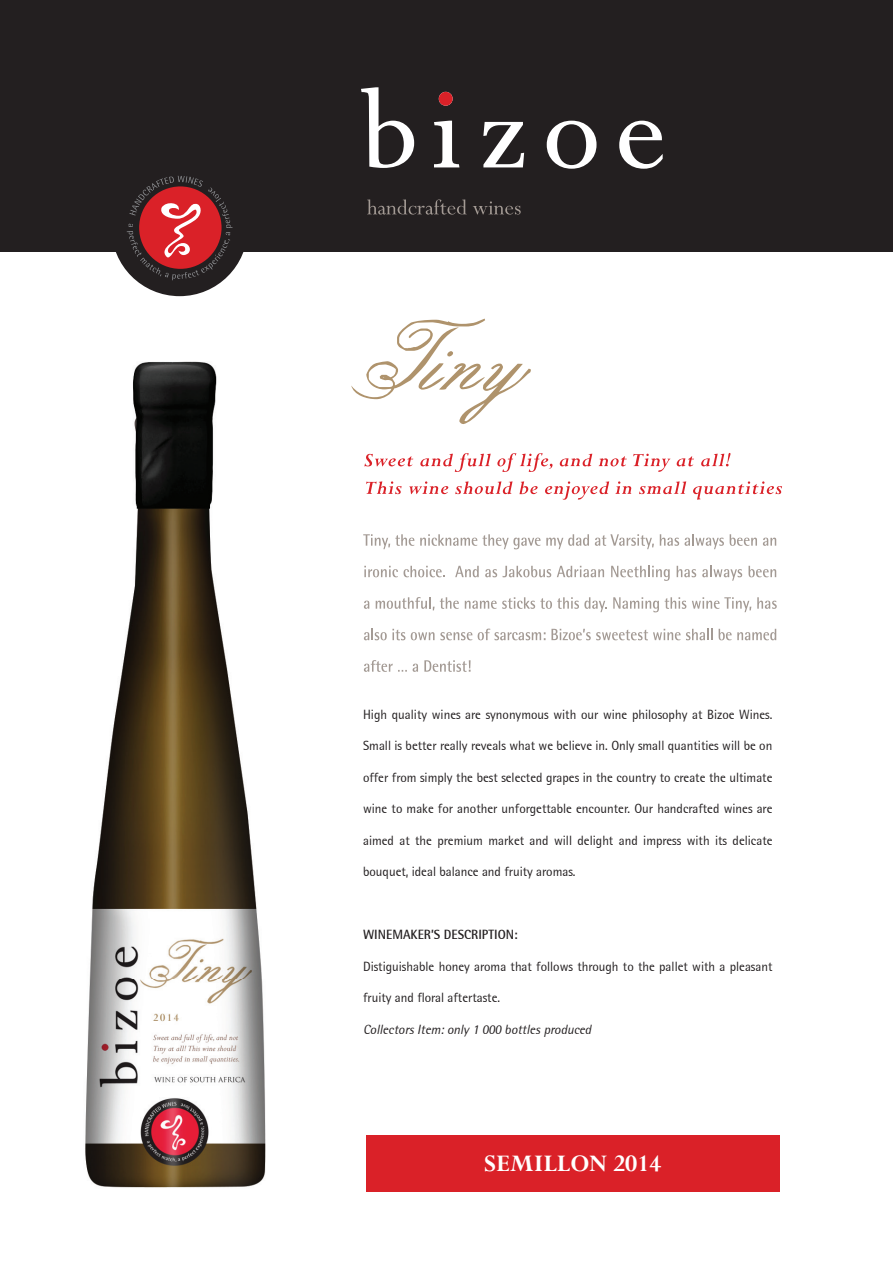
<style>
.page{position:relative;width:893px;height:1263px;background:#fff}
.page>*{position:absolute;margin:0;border:0;box-sizing:border-box;transform-origin:0 0}
.t1{font:700 26.55px "Perpetua";color:#fff}
.t2{font:13.5px "Rotis Semi Sans";color:#231f20;scale:.95 1}
.t3{font:italic 13.5px "Rotis Semi Sans";color:#231f20;scale:.95 1}
.t4{font:700 13.5px "Rotis Semi Sans";color:#231f20;scale:.95 1}
</style>
<div class="page">
<div style="left:366px;top:1135px;width:414px;height:56px;background:#da2128"></div>
<svg style="left:351px;top:319px;width:180px;height:105px"></svg>
<svg style="left:366px;top:481px;width:36px;height:13px"></svg>
<svg style="left:409px;top:481px;width:39px;height:13px"></svg>
<svg style="left:455px;top:481px;width:57px;height:13px"></svg>
<svg style="left:519px;top:481px;width:19px;height:13px"></svg>
<svg style="left:545px;top:481px;width:64px;height:19px"></svg>
<svg style="left:615px;top:481px;width:16px;height:13px"></svg>
<svg style="left:639px;top:481px;width:47px;height:13px"></svg>
<svg style="left:693px;top:481px;width:89px;height:19px"></svg>
<svg style="left:364px;top:454px;width:49px;height:12px"></svg>
<svg style="left:420px;top:453px;width:71px;height:19px"></svg>
<svg style="left:497px;top:453px;width:55px;height:19px"></svg>
<svg style="left:560px;top:454px;width:32px;height:12px"></svg>
<svg style="left:599px;top:456px;width:28px;height:10px"></svg>
<svg style="left:633px;top:454px;width:37px;height:18px"></svg>
<svg style="left:677px;top:456px;width:17px;height:10px"></svg>
<svg style="left:701px;top:453px;width:29px;height:13px"></svg>
<svg style="left:364px;top:660px;width:43px;height:12px"></svg>
<svg style="left:413px;top:664px;width:5px;height:8px"></svg>
<svg style="left:424px;top:660px;width:47px;height:12px"></svg>
<svg style="left:364px;top:629px;width:41px;height:11px"></svg>
<svg style="left:411px;top:632px;width:61px;height:8px"></svg>
<svg style="left:478px;top:629px;width:234px;height:11px"></svg>
<svg style="left:719px;top:629px;width:57px;height:11px"></svg>
<svg style="left:364px;top:601px;width:5px;height:8px"></svg>
<svg style="left:376px;top:597px;width:83px;height:13px"></svg>
<svg style="left:465px;top:597px;width:142px;height:15px"></svg>
<svg style="left:613px;top:597px;width:46px;height:15px"></svg>
<svg style="left:665px;top:597px;width:21px;height:12px"></svg>
<svg style="left:692px;top:597px;width:59px;height:15px"></svg>
<svg style="left:757px;top:597px;width:20px;height:12px"></svg>
<svg style="left:364px;top:566px;width:34px;height:11px"></svg>
<svg style="left:404px;top:566px;width:41px;height:11px"></svg>
<svg style="left:455px;top:566px;width:24px;height:11px"></svg>
<svg style="left:485px;top:569px;width:12px;height:8px"></svg>
<svg style="left:503px;top:566px;width:48px;height:11px"></svg>
<svg style="left:557px;top:566px;width:47px;height:11px"></svg>
<svg style="left:611px;top:566px;width:59px;height:15px"></svg>
<svg style="left:677px;top:566px;width:19px;height:11px"></svg>
<svg style="left:702px;top:566px;width:40px;height:15px"></svg>
<svg style="left:749px;top:566px;width:27px;height:11px"></svg>
<svg style="left:363px;top:534px;width:51px;height:15px"></svg>
<svg style="left:420px;top:534px;width:169px;height:15px"></svg>
<svg style="left:595px;top:534px;width:59px;height:15px"></svg>
<svg style="left:660px;top:534px;width:64px;height:15px"></svg>
<svg style="left:730px;top:534px;width:27px;height:12px"></svg>
<svg style="left:763px;top:538px;width:13px;height:8px"></svg>
<img style="left:85px;top:257px;width:181px;height:931px">
<div style="left:0;top:0;width:893px;height:251px;background:#231f20"></div>
<div style="left:111px;top:160px;width:137px;height:136px;background:#231f20;border-radius:50%"></div>
<svg style="left:127px;top:176px;width:105px;height:104px"></svg>
<svg style="left:361px;top:87px;width:302px;height:82px"></svg>
<div style="left:439px;top:92px;width:14px;height:14px;background:#da2128;border-radius:50%"></div>
<svg style="left:367px;top:199px;width:100px;height:16px"></svg>
<svg style="left:473px;top:201px;width:48px;height:14px"></svg>
<p class="t2" style="left:363px;top:706px;width:432px">High quality wines are synonymous with our wine philosophy at Bizoe Wines.</p>
<p class="t2" style="left:363px;top:738px;width:432px">Small is better really reveals what we believe in. Only small quantities will be on</p>
<p class="t2" style="left:363px;top:769px;width:432px">offer from simply the best selected grapes in the country to create the ultimate</p>
<p class="t2" style="left:363px;top:801px;width:432px">wine to make for another unforgettable encounter. Our handcrafted wines are</p>
<p class="t2" style="left:363px;top:832px;width:432px">aimed at the premium market and will delight and impress with its delicate</p>
<p class="t2" style="left:363px;top:864px;width:225px">bouquet, ideal balance and fruity aromas.</p>
<p class="t4" style="left:363px;top:926px;width:164px">WINEMAKER’S DESCRIPTION:</p>
<p class="t2" style="left:363px;top:958px;width:432px">Distiguishable honey aroma that follows through to the pallet with a pleasant</p>
<p class="t2" style="left:363px;top:990px;width:146px">fruity and floral aftertaste.</p>
<p class="t3" style="left:363px;top:1021px;width:242px">Collectors Item: only 1 000 bottles produced</p>
<h1 class="t1" style="left:484px;top:1147px;width:179px">SEMILLON 2014</h1>
</div>
